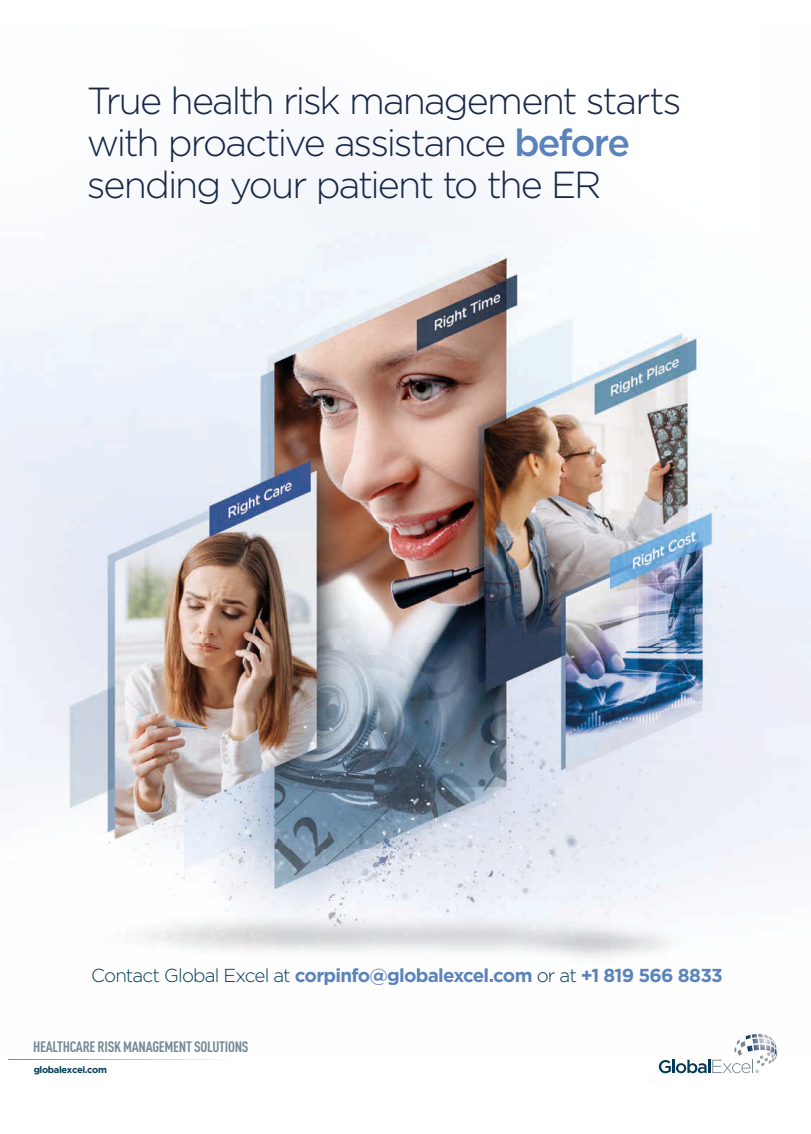
<style>
.page{position:relative;width:811px;height:1134px;background:#fff}
.page>*{position:absolute;margin:0;border:0;box-sizing:border-box;transform-origin:0 0}
.t1{font:300 37.65px/42.2px "Gotham";letter-spacing:-.055em;color:#182847}
.t2{font:700 18.75px "Gotham";letter-spacing:-.04em;color:#5a83bb}
.t3{font:700 15px "DIN Cond";letter-spacing:-.02em;color:#758a96}
.t4{font:700 9.3px "Gotham";letter-spacing:-.04em;color:#023b58}
.s1{font-weight:500;color:#5a83bb}
.s2{font-weight:300;color:#023b58}
</style>
<div class="page">
<img style="left:0;top:155px;width:810px;height:919px">
<svg style="left:658px;top:1034px;width:118px;height:39px"></svg>
<img style="left:8px;top:1059px;width:228px;height:1px">
<p class="t1" style="left:87px;top:79px;width:596px">True health risk management starts with proactive assistance <span class="s1">before </span>sending your patient to the ER</p>
<p class="t2" style="left:91px;top:965px;width:632px"><span class="s2">Contact Global Excel at</span> corpinfo@globalexcel.com <span class="s2">or at</span> +1 819 566 8833</p>
<p class="t3" style="left:33px;top:1037px;width:217px">HEALTHCARE RISK MANAGEMENT SOLUTIONS</p>
<p class="t4" style="left:34px;top:1064px;width:75px">globalexcel.com</p>
</div>
